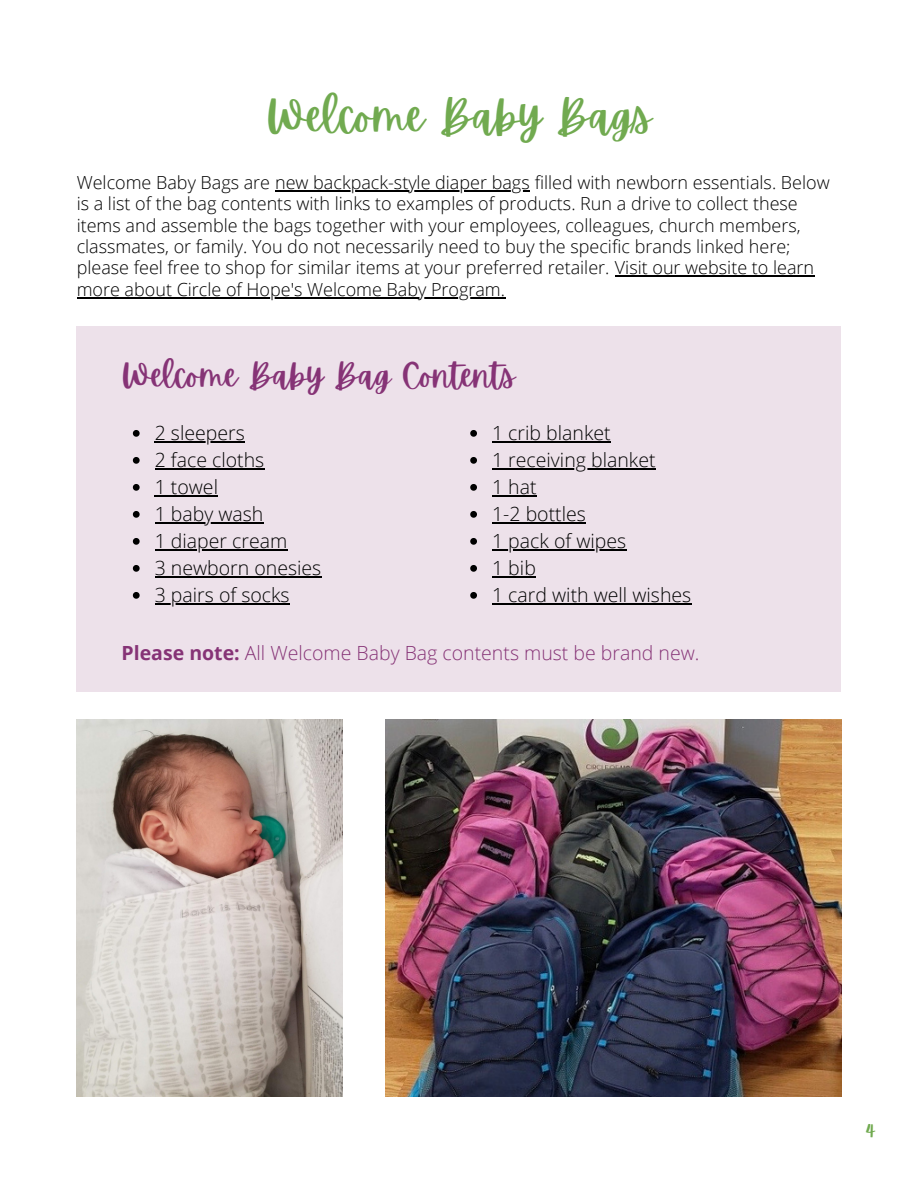
<style>
.page{position:relative;width:918px;height:1188px;background:#fff}
.page>*{position:absolute;margin:0;border:0;box-sizing:border-box;transform-origin:0 0}
.t1{font:45px "Apricots";color:#71aa50}
.t2{font:33px "Apricots";color:#863376}
.t3{font:21px "Apricots";color:#71aa50}
.t4{font:300 19.5px/27px "Open Sans";color:#000}
.t5{font:300 19.5px "Open Sans";color:#863376}
.t6{font:300 18px/21.3px "Open Sans";color:#000}
.s1{font-weight:700}
</style>
<div class="page">
<img style="left:77px;top:720px;width:265px;height:377px">
<img style="left:386px;top:720px;width:455px;height:377px">
<div style="left:77px;top:326px;width:764px;height:366px;background:#ede1ea"></div>
<hr style="left:275px;top:190px;width:255px;height:1px;background:#000">
<hr style="left:615px;top:276px;width:199px;height:1px;background:#000">
<hr style="left:77px;top:297px;width:429px;height:1px;background:#000">
<svg style="left:133px;top:430px;width:7px;height:7px"></svg>
<hr style="left:155px;top:441px;width:90px;height:1px;background:#000">
<svg style="left:133px;top:457px;width:7px;height:7px"></svg>
<hr style="left:155px;top:468px;width:109px;height:1px;background:#000">
<svg style="left:133px;top:484px;width:7px;height:7px"></svg>
<hr style="left:155px;top:495px;width:63px;height:1px;background:#000">
<svg style="left:133px;top:511px;width:7px;height:7px"></svg>
<hr style="left:155px;top:522px;width:109px;height:1px;background:#000">
<svg style="left:133px;top:538px;width:7px;height:7px"></svg>
<hr style="left:155px;top:549px;width:132px;height:1px;background:#000">
<svg style="left:133px;top:565px;width:7px;height:7px"></svg>
<hr style="left:155px;top:576px;width:166px;height:1px;background:#000">
<svg style="left:133px;top:592px;width:7px;height:7px"></svg>
<hr style="left:155px;top:603px;width:135px;height:1px;background:#000">
<svg style="left:470px;top:430px;width:7px;height:7px"></svg>
<hr style="left:492px;top:441px;width:119px;height:1px;background:#000">
<svg style="left:470px;top:457px;width:7px;height:7px"></svg>
<hr style="left:492px;top:468px;width:164px;height:1px;background:#000">
<svg style="left:470px;top:484px;width:7px;height:7px"></svg>
<hr style="left:492px;top:495px;width:45px;height:1px;background:#000">
<svg style="left:470px;top:511px;width:7px;height:7px"></svg>
<hr style="left:492px;top:522px;width:94px;height:1px;background:#000">
<svg style="left:470px;top:538px;width:7px;height:7px"></svg>
<hr style="left:492px;top:549px;width:134px;height:1px;background:#000">
<svg style="left:470px;top:565px;width:7px;height:7px"></svg>
<hr style="left:492px;top:576px;width:44px;height:1px;background:#000">
<svg style="left:470px;top:592px;width:7px;height:7px"></svg>
<hr style="left:492px;top:603px;width:199px;height:1px;background:#000">
<h1 class="t1" style="left:266px;top:91px;width:387px">Welcome Baby Bags</h1>
<p class="t6" style="left:77px;top:171px;width:754px">Welcome Baby Bags are new backpack-style diaper bags filled with newborn essentials. Below is a list of the bag contents with links to examples of products. Run a drive to collect these items and assemble the bags together with your employees, colleagues, church members, classmates, or family. You do not necessarily need to buy the specific brands linked here; please feel free to shop for similar items at your preferred retailer. Visit our website to learn more about Circle of Hope's Welcome Baby Program.</p>
<h2 class="t2" style="left:122px;top:356px;width:395px">Welcome Baby Bag Contents</h2>
<p class="t4" style="left:155px;top:419px;width:168px">2 sleepers<br>2 face cloths<br>1 towel<br>1 baby wash<br>1 diaper cream<br>3 newborn onesies<br>3 pairs of socks</p>
<p class="t4" style="left:492px;top:419px;width:201px">1 crib blanket<br>1 receiving blanket<br>1 hat<br>1-2 bottles<br>1 pack of wipes<br>1 bib<br>1 card with well wishes</p>
<p class="t5" style="left:122px;top:639px;width:579px"><span class="s1">Please note:</span> All Welcome Baby Bag contents must be brand new.</p>
<p class="t3" style="left:865px;top:1118px;width:12px">4</p>
</div>
